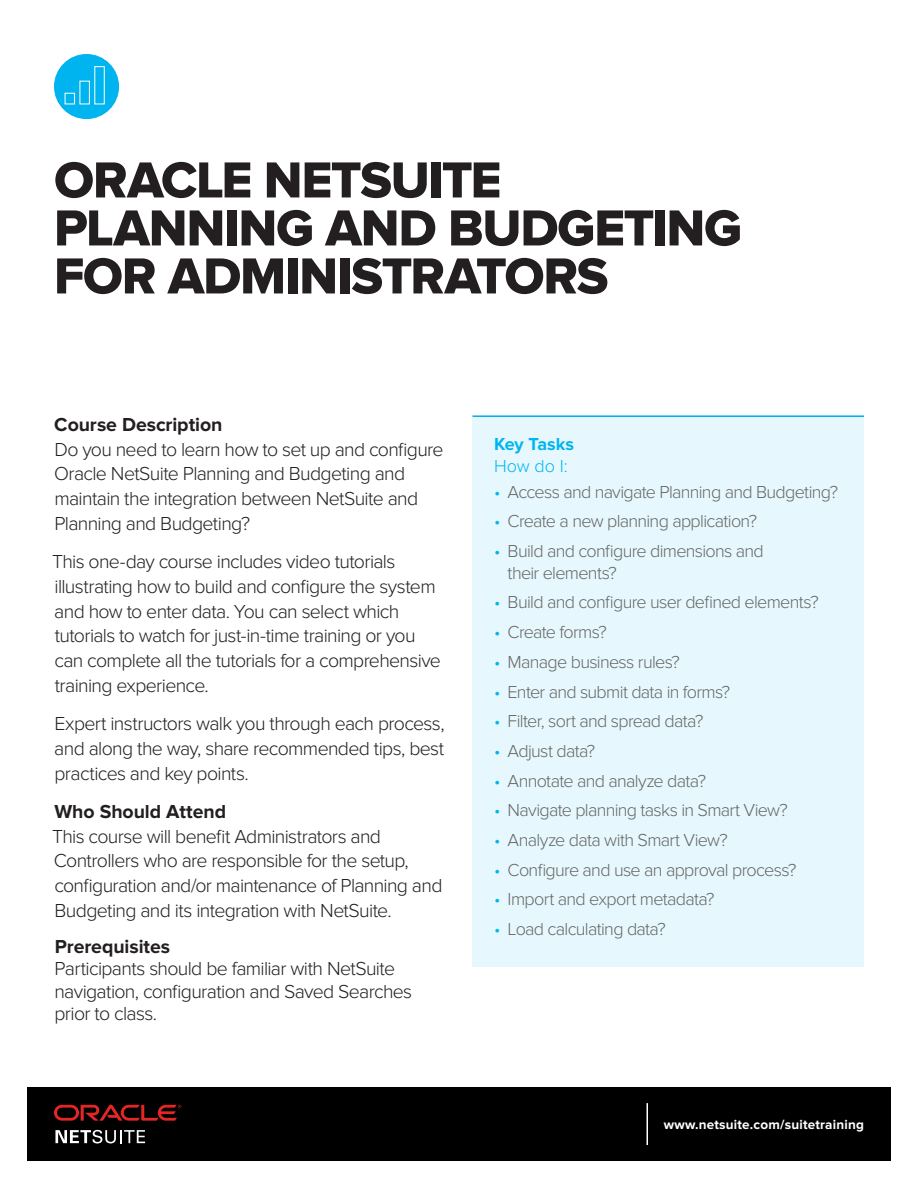
<style>
.page{position:relative;width:918px;height:1188px;background:#fff}
.page>*{position:absolute;margin:0;border:0;box-sizing:border-box;transform-origin:0 0}
.H1-sub_2016{font:52.5px/48px "Proxima Nova Extrabld";letter-spacing:-.025em;color:#231f20}
.Main_Body_2016{font:300 19.5px/24.8px "Proxima Nova";letter-spacing:-.035em;color:#231f20}
.H2_Main_Body_Header{font:700 19.5px "Proxima Nova";letter-spacing:-.005em;color:#231f20}
.t1{font:300 18px/21.6px "Proxima Nova";letter-spacing:-.04em;color:#666}
.H3_sidebar_blue_head{font:700 18px/21.6px "Proxima Nova";letter-spacing:-.01em;color:#00b5ef}
.t2{font:700 13.5px "Proxima Nova";letter-spacing:.015em;color:#fff}
.s1{font-weight:300}
.s2{color:#00b5ef}
</style>
<div class="page">
<div style="left:54px;top:54px;width:65px;height:65px;background:#00b5ef;border-radius:50%"></div>
<div style="left:65px;top:93px;width:10px;height:11px;border:1px solid #fff"></div>
<div style="left:79px;top:81px;width:11px;height:23px;border:1px solid #fff"></div>
<div style="left:94px;top:66px;width:11px;height:38px;border:1px solid #fff"></div>
<div style="left:472px;top:416px;width:392px;height:551px;background:#e6f8fd"></div>
<hr style="left:472px;top:415px;width:392px;height:2px;background:#00b5ef">
<div style="left:27px;top:1087px;width:864px;height:74px;background:#000"></div>
<hr style="left:646px;top:1103px;width:2px;height:42px;background:#fff">
<svg style="left:54px;top:1105px;width:127px;height:16px"></svg>
<svg style="left:55px;top:1130px;width:90px;height:13px"></svg>
<p class="H1-sub_2016" style="left:54px;top:157px;width:689px">ORACLE NETSUITE<br>PLANNING AND BUDGETING<br>FOR ADMINISTRATORS</p>
<p class="H2_Main_Body_Header" style="left:54px;top:413px;width:170px">Course Description</p>
<p class="Main_Body_2016" style="left:54px;top:437px;width:391px">Do you need to learn how to set up and configure Oracle NetSuite Planning and Budgeting and maintain the integration between NetSuite and Planning and Budgeting?</p>
<p class="Main_Body_2016" style="left:52px;top:550px;width:390px">This one-day course includes video tutorials illustrating how to build and configure the system and how to enter data. You can select which tutorials to watch for just-in-time training or you can complete all the tutorials for a comprehensive training experience.</p>
<p class="Main_Body_2016" style="left:54px;top:712px;width:392px;text-align:justify">Expert instructors walk you through each process, and along the way, share recommended tips, best practices and key points.</p>
<p class="H2_Main_Body_Header" style="left:54px;top:800px;width:173px">Who Should Attend</p>
<p class="Main_Body_2016" style="left:52px;top:824px;width:392px">This course will benefit Administrators and Controllers who are responsible for the setup, configuration and/or maintenance of Planning and Budgeting and its integration with NetSuite.</p>
<p class="H2_Main_Body_Header" style="left:55px;top:935px;width:117px">Prerequisites</p>
<p class="Main_Body_2016" style="left:54px;top:958px;width:359px;line-height:22.5px">Participants should be familiar with NetSuite navigation, configuration and Saved Searches prior to class.</p>
<p class="H3_sidebar_blue_head" style="left:494px;top:434px;width:82px">Key Tasks<br><span class="s1">How do I:</span></p>
<p class="t1" style="left:494px;top:481px;width:346px"><span class="s2">•</span> Access and navigate Planning and Budgeting?</p>
<p class="t1" style="left:494px;top:511px;width:265px"><span class="s2">•</span> Create a new planning application?</p>
<p class="t1" style="left:508px;top:541px;width:258px;text-indent:-14px"><span class="s2">•</span> Build and configure dimensions and their elements?</p>
<p class="t1" style="left:494px;top:592px;width:326px"><span class="s2">•</span> Build and configure user defined elements?</p>
<p class="t1" style="left:494px;top:622px;width:114px"><span class="s2">•</span> Create forms?</p>
<p class="t1" style="left:494px;top:651px;width:187px"><span class="s2">•</span> Manage business rules?</p>
<p class="t1" style="left:494px;top:681px;width:238px"><span class="s2">•</span> Enter and submit data in forms?</p>
<p class="t1" style="left:494px;top:711px;width:211px"><span class="s2">•</span> Filter, sort and spread data?</p>
<p class="t1" style="left:494px;top:740px;width:103px"><span class="s2">•</span> Adjust data?</p>
<p class="t1" style="left:494px;top:770px;width:213px"><span class="s2">•</span> Annotate and analyze data?</p>
<p class="t1" style="left:494px;top:800px;width:295px"><span class="s2">•</span> Navigate planning tasks in Smart View?</p>
<p class="t1" style="left:494px;top:829px;width:235px"><span class="s2">•</span> Analyze data with Smart View?</p>
<p class="t1" style="left:494px;top:859px;width:304px"><span class="s2">•</span> Configure and use an approval process?</p>
<p class="t1" style="left:494px;top:889px;width:222px"><span class="s2">•</span> Import and export metadata?</p>
<p class="t1" style="left:494px;top:919px;width:173px"><span class="s2">•</span> Load calculating data?</p>
<p class="t2" style="left:664px;top:1117px;width:202px">www.netsuite.com/suitetraining</p>
</div>
